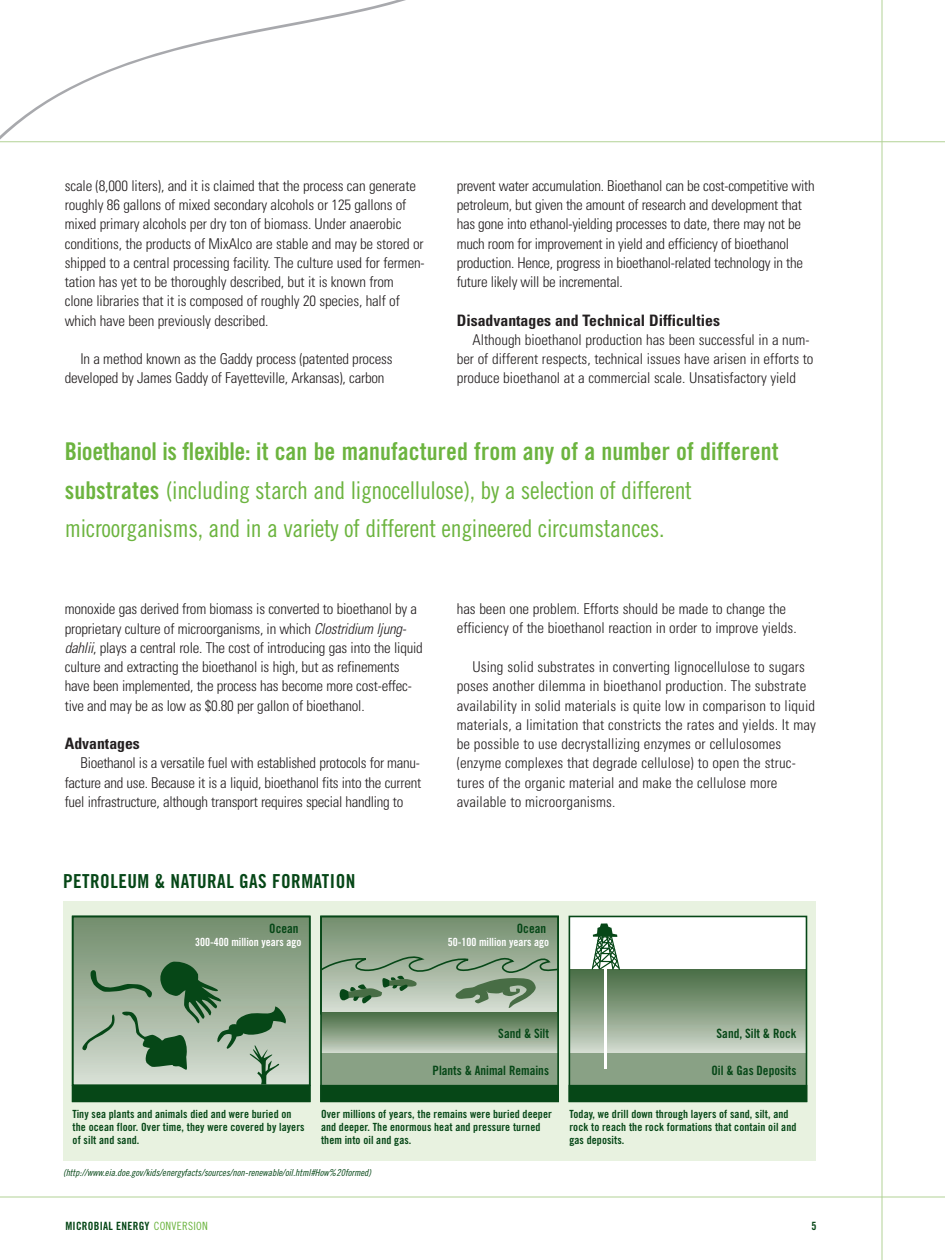
<style>
.page{position:relative;width:945px;height:1260px;background:#fff}
.page>*{position:absolute;margin:0;border:0;box-sizing:border-box;transform-origin:0 0}
.t1{font:24.5px/38.5px "Trade Gothic Cond Eighteen";letter-spacing:-.015em;color:#6cb43f}
.t2{font:24.5px "Trade Gothic Bold Cond Twenty";letter-spacing:.005em;color:#6cb43f}
.t3{font:19.25px "Trade Gothic Bold Cond Twenty";letter-spacing:.025em;color:#064717}
.t4{font:700 condensed 15.75px "Univers";color:#231f20}
.t5{font:300 condensed 14.88px/19.2px "Univers";letter-spacing:-.01em;color:#231f20}
.t6{font:300 condensed 14.88px/19.2px "Univers";letter-spacing:.01em;color:#231f20}
.t7{font:12.78px "Trade Gothic Bold Cond Twenty";color:#064717}
.t8{font:11.38px "Trade Gothic Bold Cond Twenty";letter-spacing:.02em;color:#064717}
.t9{font:11.2px/12.8px "Trade Gothic Bold Cond Twenty";letter-spacing:.01em;color:#064717}
.t10{font:11.2px "Trade Gothic Bold Cond Twenty";color:#fff}
.t11{font:9.62px "Trade Gothic Cond Eighteen Obl";color:#064717}
.s1{font-family:"Trade Gothic Bold Cond Twenty"}
.s2{font-style:italic}
.s3{font-family:"Trade Gothic Cond Eighteen";color:#6cb43f}
</style>
<div class="page">
<svg style="left:0;top:0;width:473px;height:143px"></svg>
<hr style="left:0;top:141px;width:945px;height:1px;background:#b2d396">
<hr style="left:0;top:1197px;width:945px;height:1px;background:#b2d396">
<hr style="left:882px;top:0;width:1px;height:1260px;background:#b2d396">
<div style="left:63px;top:902px;width:752px;height:259px;background:#e8f2e0"></div>
<div style="left:73px;top:916px;width:237px;height:169px;background:linear-gradient(to bottom,#718c6a,#d6ded4)"></div>
<div style="left:72px;top:916px;width:239px;height:186px;border:2px solid #064717"></div>
<div style="left:73px;top:1086px;width:237px;height:15px;background:#064717"></div>
<div style="left:72px;top:1085px;width:239px;height:17px;border:2px solid #064717"></div>
<svg style="left:81px;top:961px;width:206px;height:123px;background:#91a990"></svg>
<svg style="left:323px;top:919px;width:233px;height:93px;background:#8da388"></svg>
<div style="left:321px;top:1012px;width:237px;height:42px;background:linear-gradient(to bottom,#44693f,#cdd6c9)"></div>
<div style="left:321px;top:1053px;width:237px;height:32px;background:#89a185"></div>
<div style="left:320px;top:916px;width:239px;height:186px;border:2px solid #064717"></div>
<div style="left:321px;top:1086px;width:237px;height:15px;background:#064717"></div>
<div style="left:320px;top:1085px;width:239px;height:17px;border:2px solid #064717"></div>
<svg style="left:320px;top:953px;width:239px;height:55px;background:#97ac95"></svg>
<div style="left:569px;top:916px;width:237px;height:185px;background:#fff"></div>
<div style="left:569px;top:969px;width:237px;height:85px;background:linear-gradient(to bottom,#446940,#d2dace)"></div>
<div style="left:569px;top:1053px;width:237px;height:32px;background:#89a185"></div>
<div style="left:569px;top:916px;width:238px;height:186px;border:2px solid #064717"></div>
<div style="left:569px;top:1086px;width:237px;height:15px;background:#064717"></div>
<div style="left:569px;top:1085px;width:238px;height:17px;border:2px solid #064717"></div>
<hr style="left:604px;top:969px;width:2px;height:99px;background:#fff">
<svg style="left:591px;top:923px;width:30px;height:48px"></svg>
<p class="t5" style="left:65px;top:177px;width:362px">scale (8,000 liters), and it is claimed that the process can generate roughly 86 gallons of mixed secondary alcohols or 125 gallons of mixed primary alcohols per dry ton of biomass. Under anaerobic conditions, the products of MixAlco are stable and may be stored or shipped to a central processing facility. The culture used for fermen&shy;tation has yet to be thoroughly described, but it is known from clone libraries that it is composed of roughly 20 species, half of which have been previously described.</p>
<p class="t5" style="left:65px;top:350px;width:329px;text-indent:16px">In a method known as the Gaddy process (patented process developed by James Gaddy of Fayetteville, Arkansas), carbon</p>
<p class="t5" style="left:457px;top:177px;width:359px">prevent water accumulation. Bioethanol can be cost-competitive with petroleum, but given the amount of research and development that has gone into ethanol-yielding processes to date, there may not be much room for improvement in yield and efficiency of bioethanol production. Hence, progress in bioethanol-related technology in the future likely will be incremental.</p>
<p class="t4" style="left:457px;top:314px;width:265px">Disadvantages and Technical Difficulties</p>
<p class="t5" style="left:457px;top:331px;width:358px;text-indent:16px">Although bioethanol production has been successful in a num&shy;ber of different respects, technical issues have arisen in efforts to produce bioethanol at a commercial scale. Unsatisfactory yield</p>
<h1 class="t2" style="left:65px;top:443px;width:715px">Bioethanol is flexible: it can be manufactured from any of a number of different</h1>
<h1 class="t1" style="left:65px;top:473px;width:629px"><span class="s1">substrates</span> (including starch and lignocellulose), by a selection of different microorganisms, and in a variety of different engineered circumstances.</h1>
<p class="t5" style="left:65px;top:601px;width:360px">monoxide gas derived from biomass is converted to bioethanol by a proprietary culture of microorganisms, in which <span class="s2">Clostridium ljung&shy;dahlii</span>, plays a central role. The cost of introducing gas into the liquid culture and extracting the bioethanol is high, but as refinements have been implemented, the process has become more cost-effec&shy;tive and may be as low as $0.80 per gallon of bioethanol.</p>
<p class="t4" style="left:65px;top:738px;width:77px">Advantages</p>
<p class="t5" style="left:65px;top:755px;width:358px;text-align:justify;text-indent:16px">Bioethanol is a versatile fuel with established protocols for manu&shy;facture and use. Because it is a liquid, bioethanol fits into the current fuel infrastructure, although transport requires special handling to</p>
<p class="t3" style="left:63px;top:874px;width:294px">PETROLEUM &amp; NATURAL GAS FORMATION</p>
<p class="t7" style="left:269px;top:923px;width:31px">Ocean</p>
<p class="t10" style="left:195px;top:938px;width:108px">300-400 million years ago</p>
<p class="t5" style="left:457px;top:601px;width:341px">has been one problem. Efforts should be made to change the efficiency of the bioethanol reaction in order to improve yields.</p>
<p class="t6" style="left:457px;top:658px;width:361px;text-indent:16px">Using solid substrates in converting lignocellulose to sugars poses another dilemma in bioethanol production. The substrate availability in solid materials is quite low in comparison to liquid materials, a limitation that constricts the rates and yields. It may be possible to use decrystallizing enzymes or cellulosomes (enzyme complexes that degrade cellulose) to open the struc&shy;tures of the organic material and make the cellulose more available to microorganisms.</p>
<p class="t7" style="left:517px;top:923px;width:31px">Ocean</p>
<p class="t10" style="left:448px;top:938px;width:103px">50-100 million years ago</p>
<p class="t7" style="left:498px;top:1029px;width:52px">Sand &amp; Silt</p>
<p class="t7" style="left:433px;top:1066px;width:118px">Plants &amp; Animal Remains</p>
<p class="t7" style="left:717px;top:1029px;width:81px">Sand, Silt &amp; Rock</p>
<p class="t7" style="left:712px;top:1066px;width:86px">Oil &amp; Gas Deposits</p>
<p class="t9" style="left:73px;top:1109px;width:234px">Tiny sea plants and animals died and were buried on the ocean floor. Over time, they were covered by layers of silt and sand.</p>
<p class="t9" style="left:321px;top:1109px;width:232px">Over millions of years, the remains were buried deeper and deeper. The enormous heat and pressure turned them into oil and gas.</p>
<p class="t11" style="left:63px;top:1169px;width:310px">(http://www.eia.doe.gov/kids/energyfacts/sources/non-renewable/oil.html#How%20formed)</p>
<p class="t9" style="left:569px;top:1109px;width:229px">Today, we drill down through layers of sand, silt, and rock to reach the rock formations that contain oil and gas deposits.</p>
<p class="t8" style="left:65px;top:1222px;width:144px">MICROBIAL ENERGY <span class="s3">CONVERSION</span></p>
<p class="t8" style="left:812px;top:1222px;width:7px">5</p>
</div>
